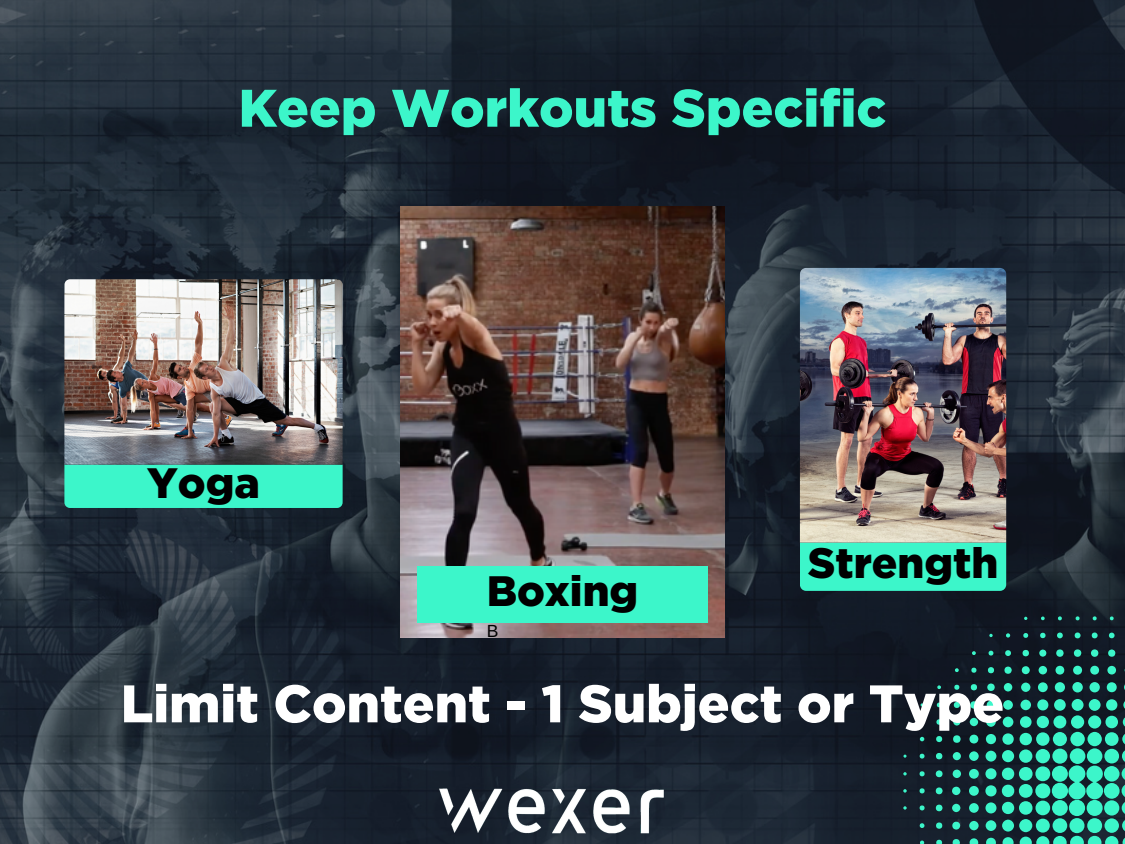
<style>
.page{position:relative;width:1125px;height:844px;background:#fff}
.page>*{position:absolute;margin:0;border:0;box-sizing:border-box;transform-origin:0 0}
.t1{font:900 52.8px "Gotham";color:#fff}
.t2{font:900 52.8px "Gotham";color:#3cf6ca}
.t3{font:900 42.6px "Gotham";color:#000}
.t4{font:17.7px "Arimo";color:#000}
</style>
<div class="page">
<img style="left:0;top:0;width:1125px;height:844px">
<svg style="left:903px;top:616px;width:222px;height:228px;background:#1d5451"></svg>
<div style="left:64px;top:464px;width:279px;height:44px;background:#3cf6ca"></div>
<img style="left:64px;top:279px;width:279px;height:185px">
<div style="left:800px;top:542px;width:206px;height:49px;background:#3cf6ca"></div>
<img style="left:800px;top:268px;width:206px;height:274px">
<img style="left:401px;top:207px;width:323px;height:430px">
<div style="left:417px;top:567px;width:291px;height:55px;background:#3cf6ca"></div>
<img style="left:415px;top:774px;width:275px;height:70px">
<p class="t2" style="left:239px;top:77px;width:649px">Keep Workouts Specific</p>
<p class="t3" style="left:147px;top:458px;width:114px">Yoga</p>
<p class="t3" style="left:487px;top:566px;width:153px">Boxing</p>
<p class="t4" style="left:487px;top:621px;width:13px">B</p>
<p class="t3" style="left:808px;top:538px;width:192px">Strength</p>
<p class="t1" style="left:121px;top:673px;width:885px">Limit Content - 1 Subject or Type</p>
</div>
